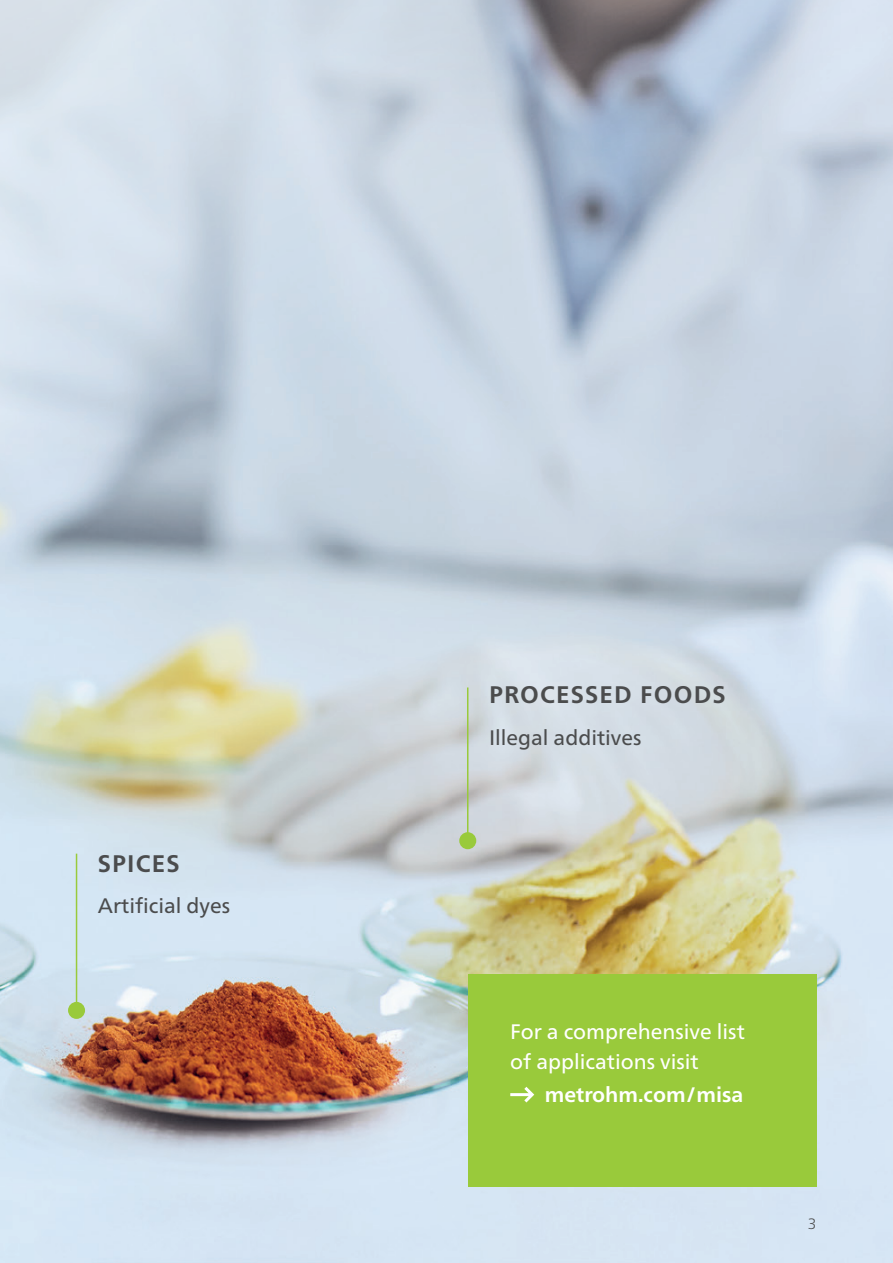
<style>
.page{position:relative;width:893px;height:1263px;background:#fff}
.page>*{position:absolute;margin:0;border:0;box-sizing:border-box;transform-origin:0 0}
.t1{font:700 24px "Neue Frutiger World";letter-spacing:.05em;color:#4b4c4d}
.t2{font:21px/30px "Neue Frutiger World";color:#fff}
.t3{font:21px "Neue Frutiger World";color:#4b4c4d}
.t4{font:700 21px "Neue Frutiger World";color:#fff}
.t5{font:300 15px "Neue Frutiger World";color:#4b4c4d}
</style>
<div class="page">
<img style="left:0;top:0;width:893px;height:1263px">
<svg style="left:0;top:0;width:59px;height:688px;background:#d4e0ec"></svg>
<div style="left:68px;top:1002px;width:17px;height:17px;background:#99ca3b;border-radius:50%"></div>
<hr style="left:76px;top:854px;width:1px;height:154px;background:#99ca3b">
<div style="left:459px;top:832px;width:17px;height:17px;background:#99ca3b;border-radius:50%"></div>
<hr style="left:467px;top:687px;width:1px;height:151px;background:#99ca3b">
<div style="left:468px;top:974px;width:348px;height:212px;background:#99ca3b"></div>
<svg style="left:521px;top:1087px;width:14px;height:16px"></svg>
<hr style="left:510px;top:1093px;width:21px;height:3px;background:#fff">
<p class="t1" style="left:98px;top:843px;width:83px">SPICES</p>
<p class="t3" style="left:98px;top:889px;width:134px">Artificial dyes</p>
<p class="t1" style="left:489px;top:674px;width:238px">PROCESSED FOODS</p>
<p class="t3" style="left:489px;top:721px;width:154px">Illegal additives</p>
<p class="t2" style="left:510px;top:1017px;width:236px">For a comprehensive list of applications visit</p>
<p class="t4" style="left:545px;top:1077px;width:200px">metrohm.com/misa</p>
<p class="t5" style="left:808px;top:1211px;width:10px">3</p>
</div>
